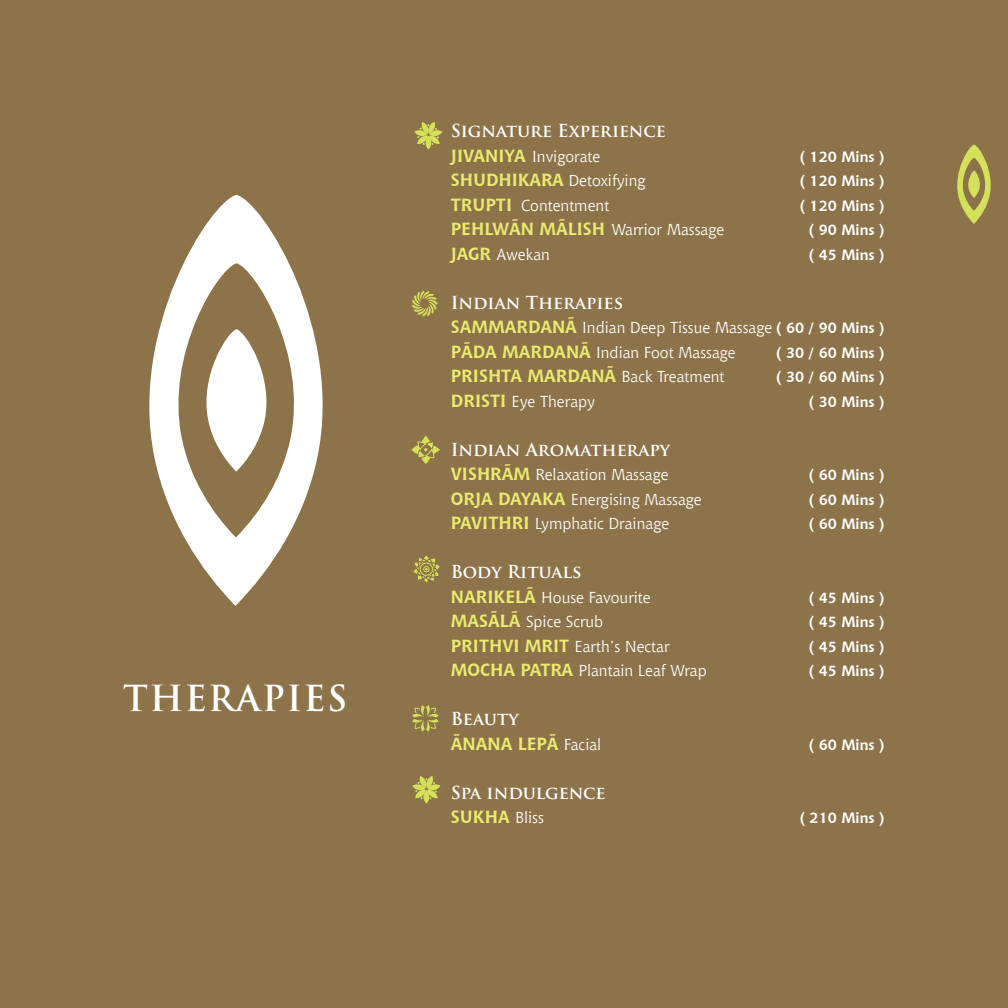
<style>
.page{position:relative;width:1008px;height:1008px;background:#8d734a}
.page>*{position:absolute;margin:0;border:0;box-sizing:border-box;transform-origin:0 0}
.t1{font:700 35px "Trajan Pro";letter-spacing:.04em;color:#fff}
.t2{font:700 17.5px "Trajan Pro";color:#fff}
.t3{font:700 17.5px "Chianti BT";color:#ebea70}
.t4{font:15.75px/24.5px "Chianti BT";color:#fff}
.t5{font:700 14.88px "Chianti BT";color:#fff}
.s1{font-weight:700;font-size:17.5px;color:#ebea70}
.s2{font-weight:700;font-size:14.88px}
.s3{font-weight:400;font-size:15.75px;color:#fff}
</style>
<div class="page">
<svg style="left:149px;top:195px;width:174px;height:411px"></svg>
<svg style="left:957px;top:145px;width:34px;height:79px"></svg>
<svg style="left:414px;top:122px;width:29px;height:27px"></svg>
<svg style="left:412px;top:290px;width:26px;height:27px"></svg>
<svg style="left:412px;top:436px;width:28px;height:28px"></svg>
<svg style="left:413px;top:556px;width:27px;height:27px"></svg>
<svg style="left:412px;top:776px;width:29px;height:28px"></svg>
<svg style="left:412px;top:705px;width:27px;height:27px"></svg>
<h1 class="t1" style="left:123px;top:676px;width:226px">THERAPIES</h1>
<p class="t2" style="left:451px;top:120px;width:216px">Signature Experience</p>
<p class="t4" style="left:451px;top:144px;width:151px"><span class="s1">JIVANIYA</span> Invigorate</p>
<p class="t5" style="left:799px;top:147px;width:87px">( 120 Mins )</p>
<p class="t4" style="left:451px;top:168px;width:196px"><span class="s1">SHUDHIKARA</span> Detoxifying</p>
<p class="t5" style="left:799px;top:172px;width:87px">( 120 Mins )</p>
<p class="t4" style="left:451px;top:193px;width:160px"><span class="s1">TRUPTI</span> Contentment</p>
<p class="t5" style="left:799px;top:196px;width:87px">( 120 Mins )</p>
<p class="t4" style="left:451px;top:217px;width:275px"><span class="s1">PEHLWÃN MÃLISH</span> Warrior Massage</p>
<p class="t5" style="left:808px;top:221px;width:78px">( 90 Mins )</p>
<p class="t4" style="left:451px;top:242px;width:101px"><span class="s1">JAGR</span> Awekan</p>
<p class="t5" style="left:808px;top:245px;width:78px">( 45 Mins )</p>
<p class="t2" style="left:451px;top:291px;width:174px">Indian Therapies</p>
<p class="t4" style="left:451px;top:315px;width:436px"><span class="s1">SAMMARDANÃ</span> Indian Deep Tissue Massage <span class="s2">( 60 / 90 Mins )<br></span><span class="s1">PÃDA MARDANÃ</span> Indian Foot Massage</p>
<p class="t5" style="left:776px;top:343px;width:111px">( 30 / 60 Mins )</p>
<p class="t3" style="left:451px;top:365px;width:275px">PRISHTA MARDANÃ <span class="s3">Back Treatment</span></p>
<p class="t5" style="left:776px;top:368px;width:111px">( 30 / 60 Mins )</p>
<p class="t4" style="left:451px;top:389px;width:146px"><span class="s1">DRISTI</span> Eye Therapy</p>
<p class="t5" style="left:808px;top:392px;width:78px">( 30 Mins )</p>
<p class="t2" style="left:451px;top:438px;width:221px">Indian Aromatherapy</p>
<p class="t4" style="left:451px;top:462px;width:219px"><span class="s1">VISHRÃM</span> Relaxation Massage</p>
<p class="t5" style="left:808px;top:466px;width:78px">( 60 Mins )</p>
<p class="t4" style="left:451px;top:487px;width:252px"><span class="s1">ORJA DAYAKA</span> Energising Massage</p>
<p class="t5" style="left:808px;top:490px;width:78px">( 60 Mins )</p>
<p class="t4" style="left:451px;top:511px;width:220px"><span class="s1">PAVITHRI</span> Lymphatic Drainage</p>
<p class="t5" style="left:808px;top:515px;width:78px">( 60 Mins )</p>
<p class="t2" style="left:451px;top:561px;width:132px">Body Rituals</p>
<p class="t4" style="left:451px;top:585px;width:201px"><span class="s1">NARIKELÃ</span> House Favourite</p>
<p class="t5" style="left:808px;top:588px;width:78px">( 45 Mins )</p>
<p class="t4" style="left:451px;top:609px;width:154px"><span class="s1">MASÃLÃ</span> Spice Scrub</p>
<p class="t5" style="left:808px;top:613px;width:78px">( 45 Mins )</p>
<p class="t4" style="left:451px;top:634px;width:220px"><span class="s1">PRITHVI MRIT</span> Earth’s Nectar</p>
<p class="t5" style="left:808px;top:637px;width:78px">( 45 Mins )</p>
<p class="t4" style="left:451px;top:658px;width:257px"><span class="s1">MOCHA PATRA</span> Plantain Leaf Wrap</p>
<p class="t5" style="left:808px;top:662px;width:78px">( 45 Mins )</p>
<p class="t2" style="left:451px;top:708px;width:69px">Beauty</p>
<p class="t3" style="left:451px;top:733px;width:152px">ÃNANA LEPÃ <span class="s3">Facial</span></p>
<p class="t5" style="left:808px;top:735px;width:78px">( 60 Mins )</p>
<p class="t2" style="left:451px;top:781px;width:156px">Spa indulgence</p>
<p class="t3" style="left:451px;top:806px;width:95px">SUKHA <span class="s3">Bliss</span></p>
<p class="t5" style="left:799px;top:809px;width:87px">( 210 Mins )</p>
</div>
